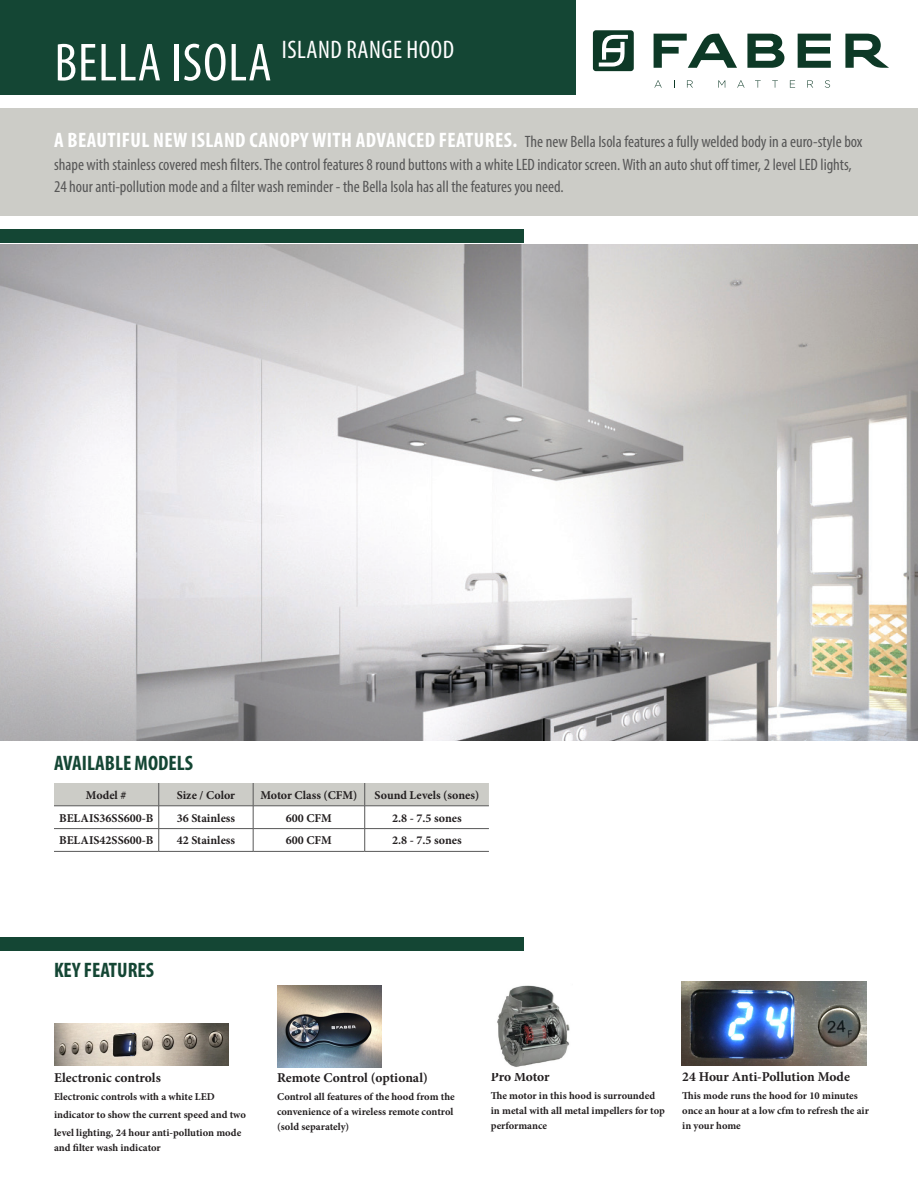
<style>
.page{position:relative;width:918px;height:1188px;background:#fff}
.page>*{position:absolute;margin:0;border:0;box-sizing:border-box;transform-origin:0 0}
.t1{font:condensed 25.5px "Myriad Pro";letter-spacing:.02em;color:#fff}
.t2{font:700 condensed 21px "Myriad Pro";color:#144634}
.t3{font:condensed 16.5px/22.5px "Myriad Pro";color:#575757}
.t4{font:700 13.5px "Minion Pro";letter-spacing:-.005em;color:#231f20}
.t5{font:700 12px "Minion Pro";color:#231f20}
.t6{font:700 10.5px/15px "Minion Pro";color:#231f20}
.s1{font-size:54px}
.s2{font-weight:700;font-size:21px;color:#fff}
</style>
<div class="page">
<img style="left:0;top:244px;width:918px;height:497px">
<img style="left:277px;top:985px;width:104px;height:83px">
<img style="left:497px;top:985px;width:73px;height:82px">
<div style="left:0;top:0;width:576px;height:94px;background:#144634"></div>
<div style="left:0;top:230px;width:524px;height:13px;background:#144634"></div>
<div style="left:0;top:108px;width:918px;height:108px;background:#ccccc7"></div>
<div style="left:0;top:937px;width:524px;height:13px;background:#144634"></div>
<svg style="left:54px;top:783px;width:435px;height:68px"></svg>
<hr style="left:54px;top:851px;width:105px;height:1px;background:#575757">
<hr style="left:159px;top:851px;width:94px;height:1px;background:#575757">
<hr style="left:253px;top:851px;width:112px;height:1px;background:#575757">
<hr style="left:365px;top:851px;width:124px;height:1px;background:#575757">
<div style="left:593px;top:30px;width:41px;height:41px;background:#0d3926;border-radius:3px"></div>
<svg style="left:747px;top:34px;width:37px;height:34px"></svg>
<svg style="left:798px;top:34px;width:33px;height:34px"></svg>
<svg style="left:845px;top:34px;width:44px;height:34px"></svg>
<svg style="left:654px;top:34px;width:83px;height:34px"></svg>
<svg style="left:654px;top:80px;width:8px;height:8px"></svg>
<svg style="left:687px;top:80px;width:6px;height:8px"></svg>
<svg style="left:718px;top:80px;width:7px;height:8px"></svg>
<svg style="left:737px;top:80px;width:8px;height:8px"></svg>
<svg style="left:755px;top:80px;width:6px;height:8px"></svg>
<svg style="left:772px;top:80px;width:6px;height:8px"></svg>
<svg style="left:790px;top:80px;width:5px;height:8px"></svg>
<svg style="left:807px;top:80px;width:6px;height:8px"></svg>
<svg style="left:825px;top:80px;width:5px;height:8px"></svg>
<svg style="left:599px;top:35px;width:29px;height:32px"></svg>
<img style="left:54px;top:1024px;width:174px;height:41px">
<img style="left:682px;top:981px;width:185px;height:84px">
<p class="t1" style="left:55px;top:34px;width:401px"><span class="s1">BELLA ISOLA</span> ISLAND RANGE HOOD</p>
<p class="t3" style="left:54px;top:130px;width:810px"><span class="s2">A BEAUTIFUL NEW ISLAND CANOPY WITH ADVANCED FEATURES.</span> The new Bella Isola features a fully welded body in a euro-style box shape with stainless covered mesh filters. The control features 8 round buttons with a white LED indicator screen. With an auto shut off timer, 2 level LED lights,<br>24 hour anti-pollution mode and a filter wash reminder - the Bella Isola has all the features you need.</p>
<p class="t2" style="left:54px;top:749px;width:140px">AVAILABLE MODELS</p>
<p class="t5" style="left:86px;top:786px;width:42px">Model #</p>
<p class="t5" style="left:177px;top:786px;width:60px">Size / Color</p>
<p class="t5" style="left:260px;top:786px;width:99px">Motor Class (CFM)</p>
<p class="t5" style="left:375px;top:786px;width:106px">Sound Levels (sones)</p>
<p class="t5" style="left:59px;top:809px;width:96px">BELAIS36SS600-B</p>
<p class="t5" style="left:177px;top:809px;width:60px">36 Stainless</p>
<p class="t5" style="left:286px;top:809px;width:48px">600 CFM</p>
<p class="t5" style="left:392px;top:809px;width:71px">2.8 - 7.5 sones</p>
<p class="t5" style="left:59px;top:832px;width:96px">BELAIS42SS600-B</p>
<p class="t5" style="left:177px;top:832px;width:60px">42 Stainless</p>
<p class="t5" style="left:286px;top:832px;width:48px">600 CFM</p>
<p class="t5" style="left:392px;top:832px;width:71px">2.8 - 7.5 sones</p>
<p class="t2" style="left:54px;top:957px;width:102px">KEY FEATURES</p>
<p class="t4" style="left:54px;top:1068px;width:108px">Electronic controls</p>
<p class="t6" style="left:54px;top:1089px;width:162px">Electronic controls with a white LED</p>
<p class="t6" style="left:54px;top:1107px;width:193px">indicator to show the current speed and two</p>
<p class="t6" style="left:54px;top:1126px;width:189px">level lighting, 24 hour anti-pollution mode and filter wash indicator</p>
<p class="t4" style="left:277px;top:1068px;width:152px">Remote Control (optional)</p>
<p class="t6" style="left:277px;top:1089px;width:179px">Control all features of the hood from the convenience of a wireless remote control (sold separately)</p>
<p class="t4" style="left:491px;top:1067px;width:60px">Pro Motor</p>
<p class="t6" style="left:491px;top:1088px;width:176px">The motor in this hood is surrounded in metal with all metal impellers for top performance</p>
<p class="t4" style="left:682px;top:1067px;width:169px">24 Hour Anti-Pollution Mode</p>
<p class="t6" style="left:682px;top:1088px;width:188px">This mode runs the hood for 10 minutes once an hour at a low cfm to refresh the air in your home</p>
</div>
